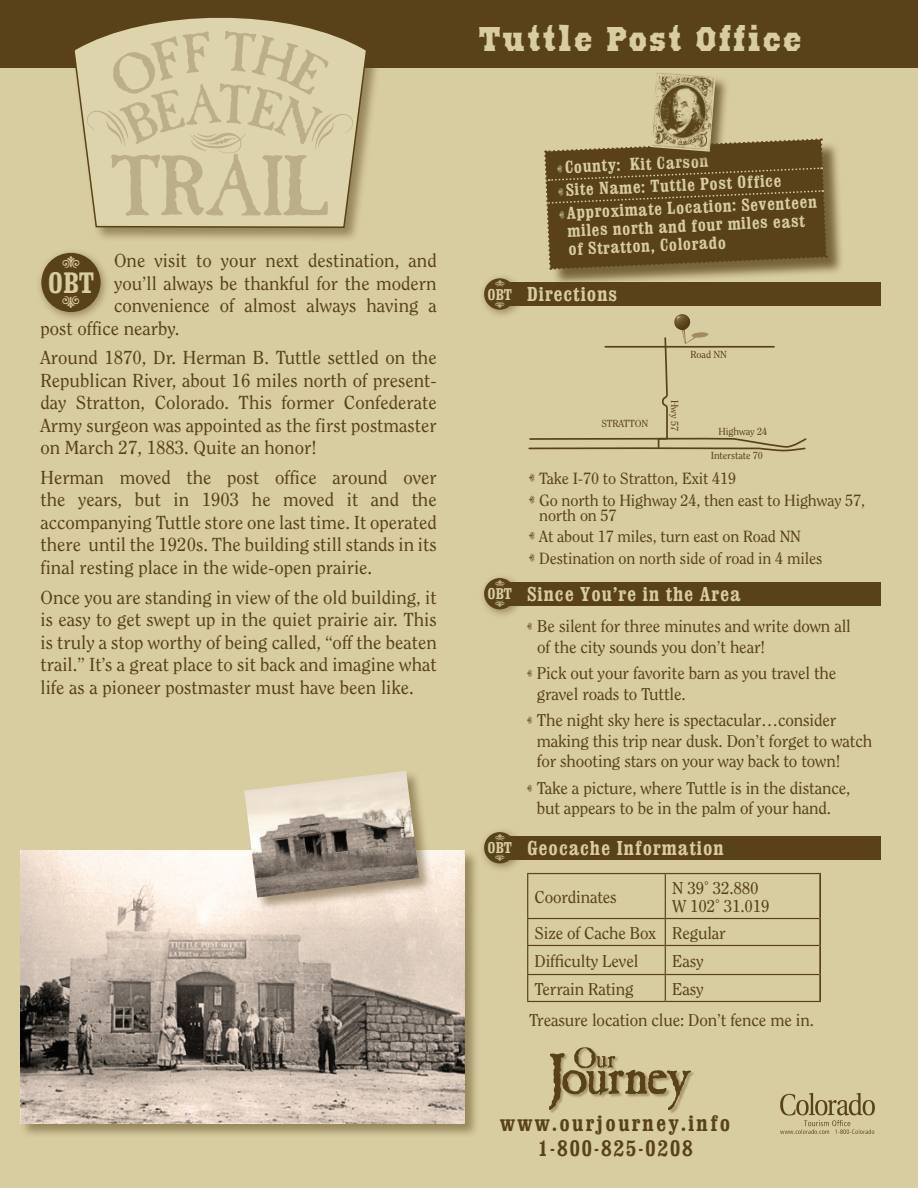
<style>
.page{position:relative;width:918px;height:1188px;background:#fff}
.page>*{position:absolute;margin:0;border:0;box-sizing:border-box;transform-origin:0 0}
.t1{font:30px "Prospect Modern";letter-spacing:.05em;color:#d8cda0}
.t2{font:700 condensed 30px "Clarendon";color:#d8cda0}
.t3{font:700 condensed 22.65px/24.9px "Clarendon";letter-spacing:.1em;color:#59421a;text-align:center}
.t4{font:700 condensed 20.4px "Clarendon";letter-spacing:.05em;color:#d8cda0}
.t5{font:18.75px/22.5px "Clearface";color:#59421a;text-align:justify}
.t6{font:700 condensed 17.55px/22.5px "Clarendon";color:#d8cda0}
.t7{font:16.95px/20.4px "Clearface";letter-spacing:-.01em;color:#59421a}
.t8{font:16.2px/21.5px "Clearface";letter-spacing:-.01em;color:#59421a}
.t9{font:700 condensed 15.9px "Clarendon";color:#d8cda0}
.t10{font:10.2px "Clearface";letter-spacing:-.01em;color:#59421a}
.s1{font-size:15.9px}
</style>
<div class="page">
<div style="left:0;top:1px;width:918px;height:1187px;background:#d8cda0"></div>
<div style="left:0;top:0;width:918px;height:68px;background:#59421a"></div>
<img style="left:780px;top:1092px;width:95px;height:42px">
<div style="left:549px;top:1047px;width:146px;height:67px;background:#59421a;opacity:.38"></div>
<svg style="left:549px;top:1047px;width:142px;height:63px"></svg>
<div style="left:35px;top:247px;width:76px;height:75px;background:#59421a;opacity:.5"></div>
<div style="left:41px;top:253px;width:60px;height:59px;background:#59421a;border-radius:50%"></div>
<div style="left:72px;top:15px;width:309px;height:228px;background:#59421a;opacity:.5"></div>
<svg style="left:72px;top:15px;width:296px;height:214px"></svg>
<div style="left:509px;top:836px;width:372px;height:24px;background:#59421a"></div>
<div style="left:478px;top:826px;width:47px;height:47px;background:#59421a;opacity:.5"></div>
<div style="left:484px;top:832px;width:31px;height:31px;background:#59421a;border-radius:50%"></div>
<div style="left:509px;top:582px;width:372px;height:24px;background:#59421a"></div>
<div style="left:478px;top:572px;width:47px;height:47px;background:#59421a;opacity:.5"></div>
<div style="left:484px;top:578px;width:31px;height:31px;background:#59421a;border-radius:50%"></div>
<hr style="left:819px;top:874px;width:2px;height:45px;background:#59421a">
<hr style="left:819px;top:919px;width:2px;height:26px;background:#59421a">
<hr style="left:819px;top:945px;width:2px;height:30px;background:#59421a">
<hr style="left:819px;top:975px;width:2px;height:26px;background:#59421a">
<hr style="left:527px;top:873px;width:138px;height:1px;background:#59421a">
<hr style="left:527px;top:874px;width:1px;height:44px;background:#59421a">
<hr style="left:665px;top:873px;width:156px;height:1px;background:#59421a">
<hr style="left:665px;top:874px;width:1px;height:44px;background:#59421a">
<hr style="left:527px;top:918px;width:138px;height:1px;background:#59421a">
<hr style="left:665px;top:918px;width:154px;height:1px;background:#59421a">
<hr style="left:527px;top:945px;width:138px;height:1px;background:#59421a">
<hr style="left:665px;top:945px;width:154px;height:1px;background:#59421a">
<hr style="left:527px;top:974px;width:138px;height:1px;background:#59421a">
<svg style="left:527px;top:919px;width:1px;height:82px"></svg>
<hr style="left:665px;top:974px;width:154px;height:1px;background:#59421a">
<svg style="left:665px;top:919px;width:1px;height:82px"></svg>
<hr style="left:527px;top:1001px;width:138px;height:1px;background:#59421a">
<hr style="left:665px;top:1001px;width:156px;height:1px;background:#59421a">
<div style="left:509px;top:283px;width:372px;height:23px;background:#59421a"></div>
<div style="left:478px;top:272px;width:47px;height:47px;background:#59421a;opacity:.5"></div>
<div style="left:484px;top:278px;width:31px;height:32px;background:#59421a;border-radius:50%"></div>
<img style="left:674px;top:314px;width:35px;height:22px">
<svg style="left:528px;top:336px;width:279px;height:116px"></svg>
<div style="left:546px;top:141px;width:298px;height:145px;background:#59421a;opacity:.75"></div>
<div style="left:19px;top:849px;width:460px;height:289px;background:#59421a;opacity:.5"></div>
<img style="left:21px;top:850px;width:444px;height:274px">
<div style="left:243px;top:769px;width:190px;height:142px;background:#59421a;opacity:.5"></div>
<img style="left:244px;top:771px;width:175px;height:127px">
<svg style="left:544px;top:73px;width:284px;height:198px"></svg>
<p class="t5" style="left:114px;top:249px;width:324px">One visit to your next destination, and</p>
<p class="t5" style="left:114px;top:272px;width:324px">you’ll always be thankful for the modern</p>
<p class="t5" style="left:114px;top:294px;width:324px">convenience of almost always having a</p>
<p class="t5" style="left:41px;top:317px;width:141px">post office nearby.</p>
<p class="t5" style="left:41px;top:346px;width:398px">Around 1870, Dr. Herman B. Tuttle settled on the Republican River, about 16 miles north of present&shy;day Stratton, Colorado. This former Confederate Army surgeon was appointed as the first postmaster on March 27, 1883. Quite an honor!</p>
<p class="t5" style="left:41px;top:466px;width:398px">Herman moved the post office around over the years, but in 1903 he moved it and the accompanying Tuttle store one last time. It operated there until the 1920s. The building still stands in its final resting place in the wide-open prairie.</p>
<p class="t5" style="left:41px;top:586px;width:398px">Once you are standing in view of the old building, it is easy to get swept up in the quiet prairie air. This is truly a stop worthy of being called, “off the beaten trail.” It’s a great place to sit back and imagine what life as a pioneer postmaster must have been like.</p>
<h1 class="t2" style="left:48px;top:264px;width:48px">OBT</h1>
<h1 class="t1" style="left:479px;top:18px;width:325px">Tuttle Post Office</h1>
<p class="t6" style="left:565px;top:155px;width:252px;rotate:-2deg">County: Kit Carson<br>Site Name: Tuttle Post Office<br>Approximate Location: Seventeen</p>
<p class="t6" style="left:567px;top:220px;width:239px;line-height:18.6px;rotate:-2deg">miles north and four miles east of Stratton, Colorado</p>
<p class="t4" style="left:488px;top:281px;width:131px"><span class="s1">OBT</span> Directions</p>
<p class="t10" style="left:601px;top:418px;width:13px">Stratton</p>
<p class="t10" style="left:690px;top:348px;width:38px">Road NN</p>
<p class="t10" style="left:681px;top:400px;width:32px;rotate:90deg">Hwy 57</p>
<p class="t10" style="left:718px;top:425px;width:50px">Highway 24</p>
<p class="t10" style="left:711px;top:450px;width:54px">Interstate 70</p>
<p class="t9" style="left:488px;top:584px;width:26px">OBT</p>
<p class="t9" style="left:488px;top:838px;width:26px">OBT</p>
<p class="t8" style="left:539px;top:467px;width:327px">Take I-70 to Stratton, Exit 419<br>Go north to Highway 24, then east to Highway 57,</p>
<p class="t8" style="left:539px;top:504px;width:285px">north on 57<br>At about 17 miles, turn east on Road NN<br>Destination on north side of road in 4 miles</p>
<p class="t4" style="left:527px;top:581px;width:215px">Since You’re in the Area</p>
<p class="t7" style="left:537px;top:616px;width:315px">Be silent for three minutes and write down all of the city sounds you don’t hear!</p>
<p class="t7" style="left:537px;top:663px;width:301px">Pick out your favorite barn as you travel the gravel roads to Tuttle.</p>
<p class="t7" style="left:537px;top:710px;width:337px">The night sky here is spectacular…consider making this trip near dusk. Don’t forget to watch for shooting stars on your way back to town!</p>
<p class="t7" style="left:537px;top:777px;width:315px">Take a picture, where Tuttle is in the distance, but appears to be in the palm of your hand.</p>
<p class="t4" style="left:527px;top:835px;width:198px">Geocache Information</p>
<p class="t7" style="left:535px;top:886px;width:84px">Coordinates</p>
<p class="t7" style="left:672px;top:879px;width:99px;line-height:18px">N 39˚ 32.880<br>W 102˚ 31.019</p>
<p class="t7" style="left:535px;top:918px;width:193px;line-height:28px">Size of Cache Box Regular<br>Difficulty Level</p>
<p class="t7" style="left:672px;top:950px;width:33px">Easy</p>
<p class="t7" style="left:529px;top:973px;width:286px;line-height:31.8px;text-indent:143px">Easy<br>Treasure location clue: Don’t fence me in.</p>
<p class="t7" style="left:535px;top:978px;width:101px">Terrain Rating</p>
<p class="t3" style="left:500px;top:1111px;width:231px">www.ourjourney.info<br>1-800-825-0208</p>
</div>
